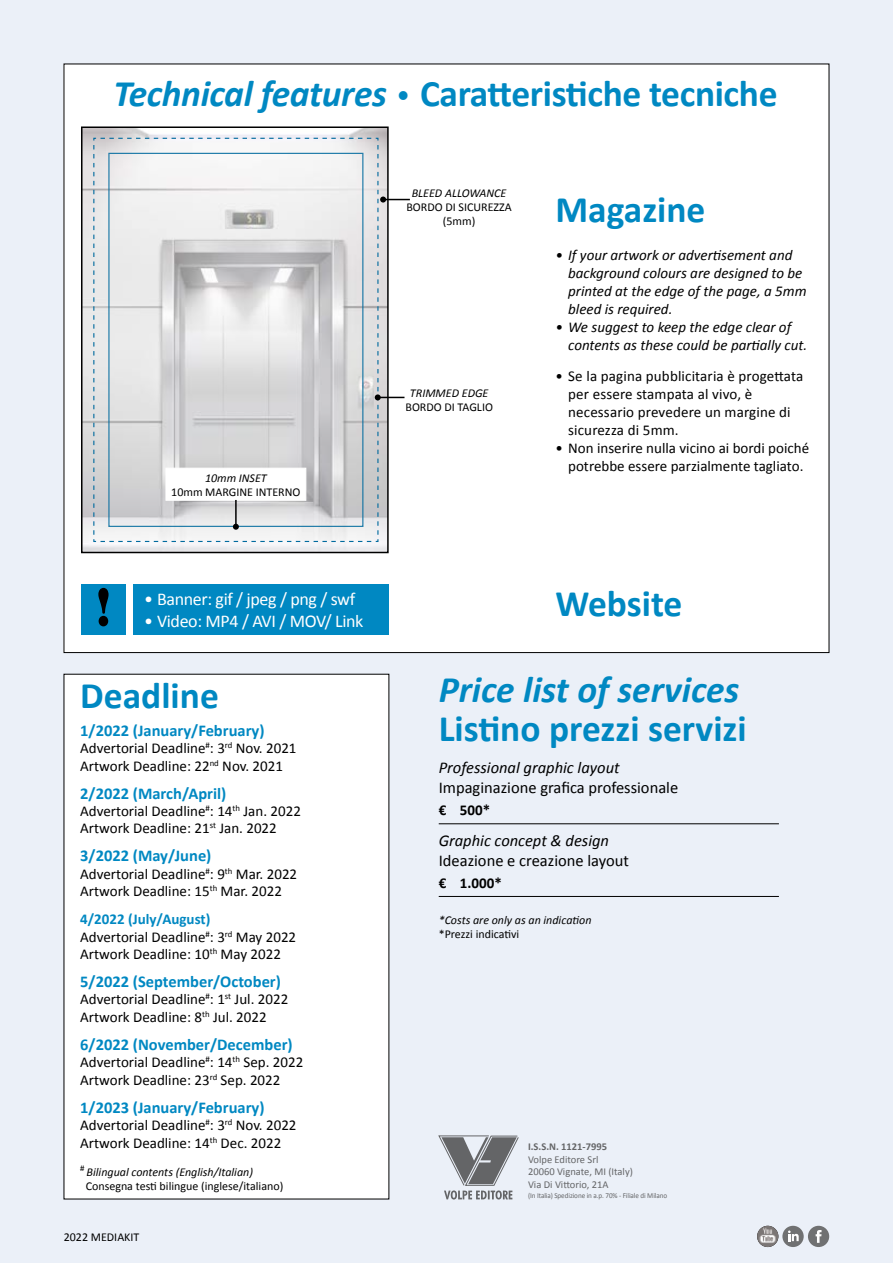
<style>
.page{position:relative;width:893px;height:1263px;background:#ebf0f8}
.page>*{position:absolute;margin:0;border:0;box-sizing:border-box;transform-origin:0 0}
.t1{font:55.5px "Stencil";color:#000;scale:.91 1}
.t2{font:700 37.5px "Calibri";color:#0088c2}
.t3{font:italic 700 37.5px "Calibri";color:#0088c2}
.t4{font:18px "Calibri";letter-spacing:-.02em;color:#fff}
.t5{font:700 16.5px "Calibri";color:#0088c2}
.t6{font:16.5px "Calibri";color:#000}
.t7{font:italic 16.5px "Calibri";color:#000}
.t8{font:15px/17.4px "Calibri";color:#000}
.t9{font:italic 15px/18px "Calibri";color:#000}
.t10{font:700 15px "Calibri";color:#000}
.t11{font:12px/14.4px "Calibri";color:#000;text-align:center}
.t12{font:italic 12px "Calibri";color:#000}
.t13{font:10.5px/12.6px "Calibri";color:#646567}
.t14{font:700 10.5px "Calibri";color:#646567}
.t15{font:7.5px "Calibri";letter-spacing:-.01em;color:#646567;scale:.95 1}
.s1{font-style:italic}
.s2{font-family:"Swiss 721 BT";font-weight:300;font-size:30px}
.s3{font-weight:700;color:#0088c2}
</style>
<div class="page">
<div style="left:64px;top:674px;width:325px;height:525px;background:#fff"></div>
<div style="left:64px;top:64px;width:765px;height:588px;background:#fff"></div>
<hr style="left:439px;top:823px;width:340px;height:1px;background:#000">
<hr style="left:439px;top:896px;width:340px;height:1px;background:#000">
<img style="left:84px;top:129px;width:302px;height:421px">
<div style="left:81px;top:126px;width:308px;height:427px;border:2px solid #000"></div>
<svg style="left:93px;top:138px;width:317px;height:404px"></svg>
<div style="left:133px;top:584px;width:256px;height:50px;background:#0088c2"></div>
<div style="left:81px;top:584px;width:44px;height:50px;background:#0088c2"></div>
<svg style="left:438px;top:1135px;width:81px;height:64px"></svg>
<div style="left:782px;top:1226px;width:22px;height:21px;background:#707172;border-radius:11px"></div>
<svg style="left:788px;top:1230px;width:11px;height:11px"></svg>
<div style="left:808px;top:1226px;width:21px;height:21px;background:#707172;border-radius:11px"></div>
<svg style="left:816px;top:1230px;width:5px;height:13px"></svg>
<img style="left:757px;top:1226px;width:21px;height:21px">
<h2 class="t2" style="left:113px;top:70px;width:666px"><span class="s1">Technical features</span> <span class="s2">•</span> Caratteristiche tecniche</h2>
<h1 class="t1" style="left:95px;top:575px;width:20px">!</h1>
<p class="t12" style="left:205px;top:470px;width:63px">10mm INSET</p>
<p class="t11" style="left:171px;top:484px;width:131px">10mm MARGINE INTERNO</p>
<p class="t4" style="left:144px;top:588px;width:213px">• Banner: gif / jpeg / png / swf</p>
<p class="t4" style="left:144px;top:610px;width:221px">• Video: MP4 / AVI / MOV/ Link</p>
<h2 class="t2" style="left:80px;top:672px;width:140px">Deadline</h2>
<p class="t5" style="left:80px;top:720px;width:186px">1/2022 (January/February)</p>
<p class="t8" style="left:80px;top:739px;width:218px">Advertorial Deadline<sup>#</sup>: 3<sup>rd</sup> Nov. 2021<br>Artwork Deadline: 22<sup>nd</sup> Nov. 2021</p>
<p class="t5" style="left:80px;top:783px;width:148px">2/2022 (March/April)</p>
<p class="t8" style="left:80px;top:801px;width:222px">Advertorial Deadline<sup>#</sup>: 14<sup>th</sup> Jan. 2022<br>Artwork Deadline: 21<sup>st</sup> Jan. 2022</p>
<p class="t5" style="left:80px;top:846px;width:133px">3/2022 (May/June)</p>
<p class="t8" style="left:80px;top:864px;width:218px">Advertorial Deadline<sup>#</sup>: 9<sup>th</sup> Mar. 2022<br>Artwork Deadline: 15<sup>th</sup> Mar. 2022</p>
<p class="t8" style="left:80px;top:910px;width:217px"><span class="s3">4/2022 (July/August)<br></span>Advertorial Deadline<sup>#</sup>: 3<sup>rd</sup> May 2022<br>Artwork Deadline: 10<sup>th</sup> May 2022</p>
<p class="t5" style="left:80px;top:971px;width:202px">5/2022 (September/October)</p>
<p class="t8" style="left:80px;top:990px;width:210px">Advertorial Deadline<sup>#</sup>: 1<sup>st</sup> Jul. 2022<br>Artwork Deadline: 8<sup>th</sup> Jul. 2022</p>
<p class="t5" style="left:80px;top:1034px;width:214px">6/2022 (November/December)</p>
<p class="t8" style="left:80px;top:1053px;width:225px">Advertorial Deadline<sup>#</sup>: 14<sup>th</sup> Sep. 2022<br>Artwork Deadline: 23<sup>rd</sup> Sep. 2022</p>
<p class="t5" style="left:80px;top:1097px;width:186px">1/2023 (January/February)</p>
<p class="t8" style="left:80px;top:1116px;width:218px">Advertorial Deadline<sup>#</sup>: 3<sup>rd</sup> Nov. 2022<br>Artwork Deadline: 14<sup>th</sup> Dec. 2022</p>
<p class="t11" style="left:86px;top:1165px;width:199px;line-height:13.5px;text-align:left;text-indent:-5px"><sup>#</sup> <span class="s1">Bilingual contents (English/Italian)<br></span>Consegna testi bilingue (inglese/italiano)</p>
<p class="t11" style="left:64px;top:1229px;width:77px">2022 MEDIAKIT</p>
<p class="t12" style="left:412px;top:185px;width:96px">BLEED ALLOWANCE</p>
<p class="t11" style="left:406px;top:199px;width:107px">BORDO DI SICUREZZA (5mm)</p>
<p class="t12" style="left:410px;top:386px;width:80px">TRIMMED EDGE</p>
<p class="t11" style="left:405px;top:400px;width:89px">BORDO DI TAGLIO</p>
<h2 class="t2" style="left:555px;top:187px;width:152px">Magazine</h2>
<p class="t9" style="left:568px;top:245px;width:240px;text-indent:-13px">• If your artwork or advertisement and background colours are designed to be printed at the edge of the page, a 5mm bleed is required.</p>
<p class="t9" style="left:568px;top:317px;width:241px;text-indent:-13px">• We suggest to keep the edge clear of contents as these could be partially cut.</p>
<p class="t8" style="left:568px;top:366px;width:237px;line-height:18px;text-indent:-13px">• Se la pagina pubblicitaria è progettata per essere stampata al vivo, è necessario prevedere un margine di sicurezza di 5mm.</p>
<p class="t8" style="left:555px;top:438px;width:255px;line-height:18px;text-align:center">• Non inserire nulla vicino ai bordi poiché potrebbe essere parzialmente tagliato.</p>
<h2 class="t2" style="left:555px;top:581px;width:129px">Website</h2>
<h2 class="t3" style="left:439px;top:666px;width:302px">Price list of services</h2>
<h2 class="t2" style="left:439px;top:705px;width:309px">Listino prezzi servizi</h2>
<p class="t7" style="left:439px;top:757px;width:182px">Professional graphic layout</p>
<p class="t6" style="left:439px;top:777px;width:241px">Impaginazione grafica professionale</p>
<p class="t10" style="left:439px;top:801px;width:53px">€ 500*</p>
<p class="t7" style="left:439px;top:830px;width:172px">Graphic concept &amp; design</p>
<p class="t6" style="left:439px;top:850px;width:192px">Ideazione e creazione layout</p>
<p class="t10" style="left:439px;top:873px;width:65px">€ 1.000*</p>
<p class="t12" style="left:439px;top:912px;width:154px">*Costs are only as an indication</p>
<p class="t11" style="left:439px;top:926px;width:82px">*Prezzi indicativi</p>
<p class="t14" style="left:528px;top:1140px;width:81px">I.S.S.N. 1121-7995</p>
<p class="t13" style="left:528px;top:1152px;width:106px">Volpe Editore Srl<br>20060 Vignate, MI (Italy)<br>Via Di Vittorio, 21A</p>
<p class="t15" style="left:528px;top:1191px;width:148px">(In Italia) Spedizione in a.p. 70% - Filiale di Milano</p>
</div>
